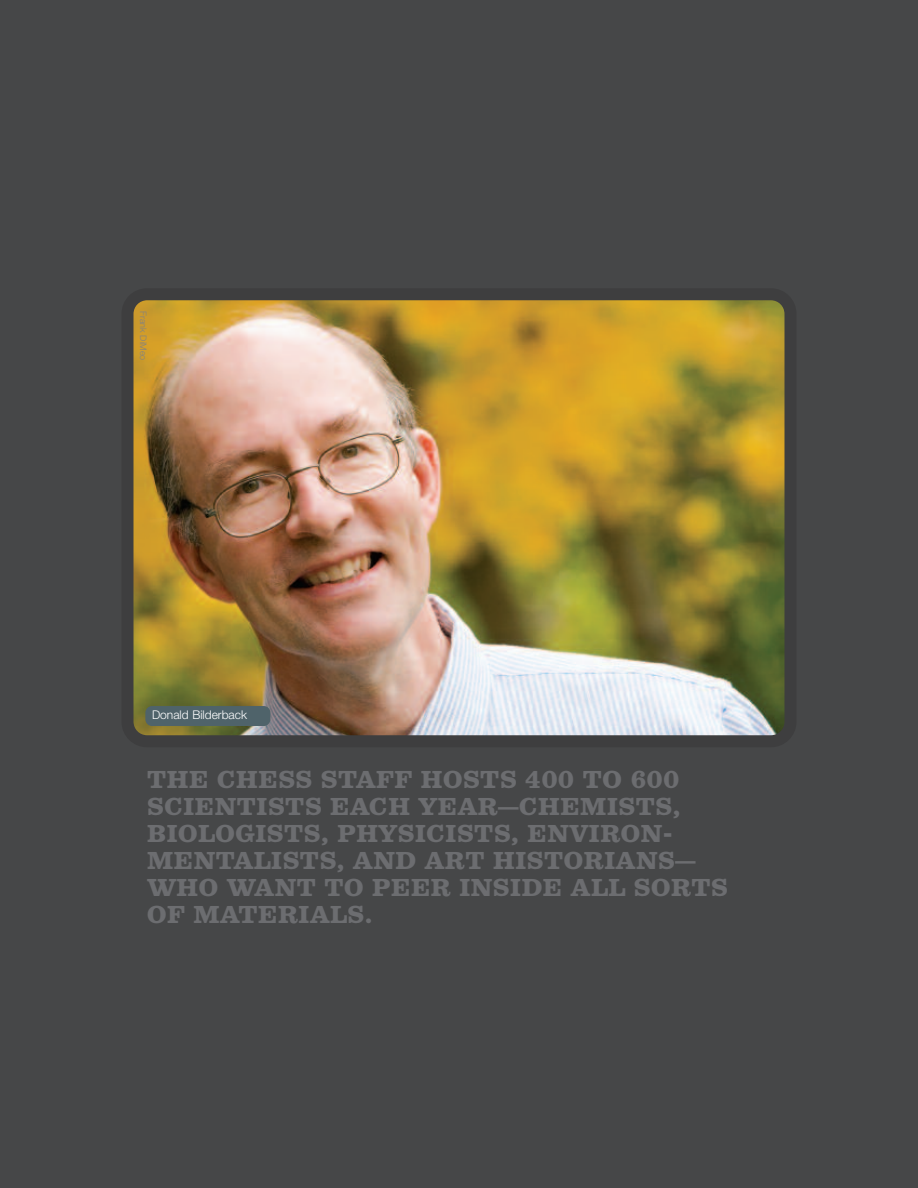
<style>
.page{position:relative;width:918px;height:1188px;background:#464748}
.page>*{position:absolute;margin:0;border:0;box-sizing:border-box;transform-origin:0 0}
.t1{font:700 22.5px/27px "Belizio";color:#6c6d70}
.t2{font:300 12px "Helvetica Neue";color:#fff}
.t3{font:300 9px "Helvetica Neue";color:#808285}
</style>
<div class="page">
<img style="left:133px;top:300px;width:652px;height:436px">
<div style="left:145px;top:706px;width:125px;height:20px;background:#4f636a;border-radius:7px"></div>
<p class="t3" style="left:147px;top:311px;width:51px;rotate:90deg">Frank DiMeo</p>
<p class="t2" style="left:152px;top:711px;width:97px">Donald Bilderback</p>
<p class="t1" style="left:147px;top:766px;width:583px">THE CHESS STAFF HOSTS 400 TO 600<br>SCIENTISTS EACH YEAR—CHEMISTS,<br>BIOLOGISTS, PHYSICISTS, ENVIRON-<br>MENTALISTS, AND ART HISTORIANS—<br>WHO WANT TO PEER INSIDE ALL SORTS<br>OF MATERIALS.</p>
</div>
